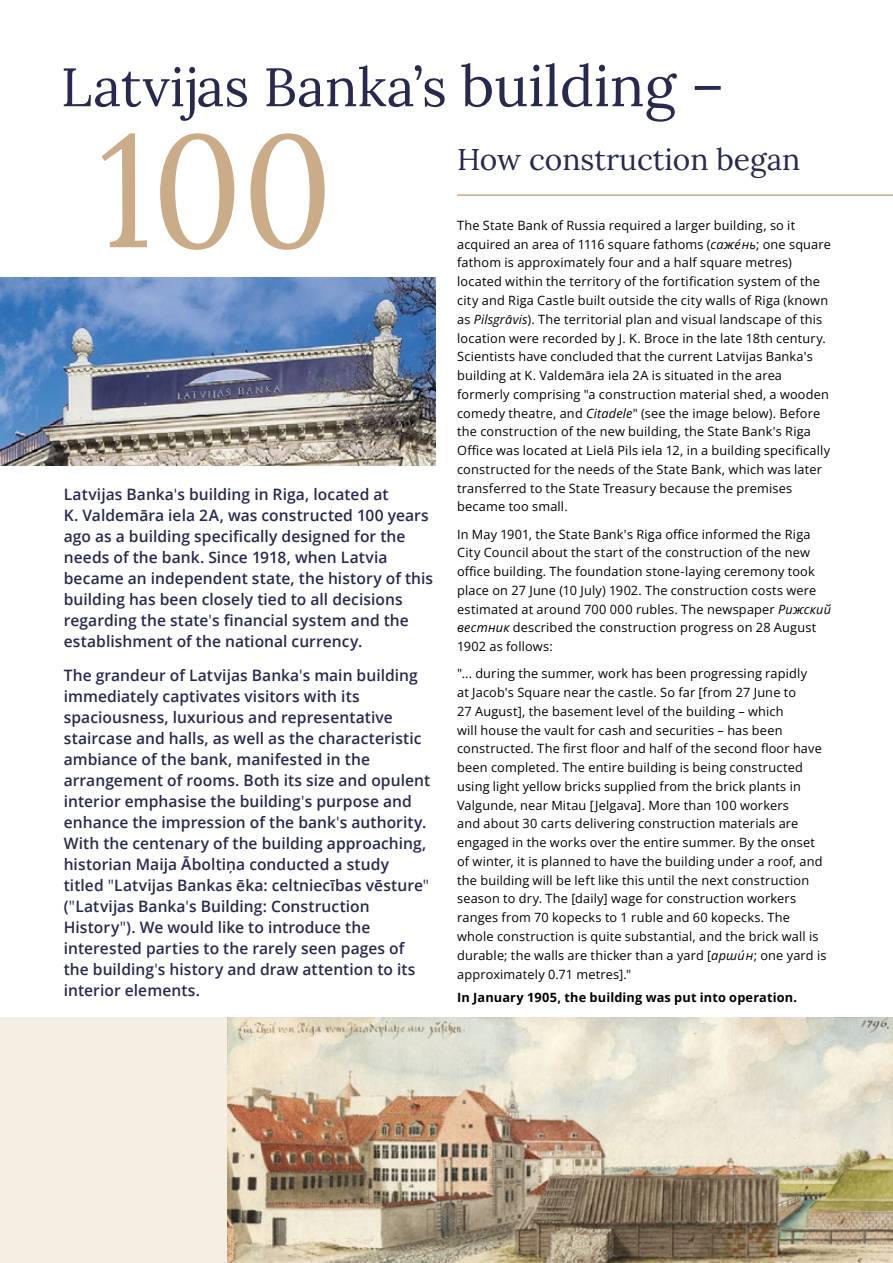
<style>
.page{position:relative;width:893px;height:1263px;background:#fff}
.page>*{position:absolute;margin:0;border:0;box-sizing:border-box;transform-origin:0 0}
.t1{font:159px "Lora";color:#cbac88;scale:.92 1}
.t2{font:54px "Lora";color:#282950}
.t3{font:30px "Lora";color:#282950}
.t4{font:600 15.75px/21px "Open Sans";letter-spacing:.005em;color:#282950}
.t5{font:12.75px/18.8px "Open Sans";letter-spacing:.015em;color:#000}
.t6{font:700 12.75px "Open Sans";letter-spacing:.01em;color:#000}
.s1{font-size:57px}
.s2{font-style:italic}
.s3{font-weight:400}
</style>
<div class="page">
<div style="left:0;top:1017px;width:893px;height:246px;background:#f4eee3"></div>
<hr style="left:457px;top:194px;width:436px;height:2px;background:#cbac88">
<img style="left:0;top:277px;width:436px;height:189px">
<img style="left:227px;top:1017px;width:666px;height:246px">
<h2 class="t2" style="left:61px;top:46px;width:665px">Latvijas Banka’s <span class="s1">building –</span></h2>
<h1 class="t1" style="left:99px;top:70px;width:255px">100</h1>
<h3 class="t3" style="left:457px;top:137px;width:345px">How construction began</h3>
<p class="t5" style="left:457px;top:216px;width:375px">The State Bank of Russia required a larger building, so it acquired an area of 1116 square fathoms (<span class="s2">саже́нь</span>; one square fathom is approximately four and a half square metres) located within the territory of the fortification system of the city and Riga Castle built outside the city walls of Riga (known as <span class="s2">Pilsgrāvis</span>). The territorial plan and visual landscape of this location were recorded by J. K. Broce in the late 18th century.<br>Scientists have concluded that the current Latvijas Banka's building at K. Valdemāra iela 2A is situated in the area formerly comprising "a construction material shed, a wooden comedy theatre, and <span class="s2">Citadele</span>" (see the image below). Before the construction of the new building, the State Bank's Riga Office was located at Lielā Pils iela 12, in a building specifically constructed for the needs of the State Bank, which was later transferred to the State Treasury because the premises became too small.</p>
<p class="t5" style="left:457px;top:524px;width:375px">In May 1901, the State Bank's Riga office informed the Riga City Council about the start of the construction of the new office building. The foundation stone-laying ceremony took place on 27 June (10 July) 1902. The construction costs were estimated at around 700 000 rubles. The newspaper <span class="s2">Рижский вестник</span> described the construction progress on 28 August 1902 as follows:</p>
<p class="t5" style="left:457px;top:664px;width:371px">"... during the summer, work has been progressing rapidly<br>at Jacob's Square near the castle. So far [from 27 June to<br>27 August], the basement level of the building – which<br>will house the vault for cash and securities – has been constructed. The first floor and half of the second floor have been completed. The entire building is being constructed using light yellow bricks supplied from the brick plants in Valgunde, near Mitau [Jelgava]. More than 100 workers<br>and about 30 carts delivering construction materials are engaged in the works over the entire summer. By the onset of winter, it is planned to have the building under a roof, and the building will be left like this until the next construction season to dry. The [daily] wage for construction workers ranges from 70 kopecks to 1 ruble and 60 kopecks. The whole construction is quite substantial, and the brick wall is durable; the walls are thicker than a yard [<span class="s2">арши́н</span>; one yard is approximately 0.71 metres]."</p>
<p class="t6" style="left:457px;top:988px;width:341px">In January 1905, the building was put into operation.</p>
<p class="t4" style="left:64px;top:484px;width:371px">Latvijas Banka<span class="s3">'</span>s building in Riga, located at<br>K. Valdemāra iela 2A, was constructed 100 years ago as a building specifically designed for the needs of the bank. Since 1918, when Latvia became an independent state, the history of this building has been closely tied to all decisions regarding the state<span class="s3">'</span>s financial system and the establishment of the national currency.</p>
<p class="t4" style="left:64px;top:664px;width:368px">The grandeur of Latvijas Banka<span class="s3">'</span>s main building immediately captivates visitors with its spaciousness, luxurious and representative staircase and halls, as well as the characteristic ambiance of the bank, manifested in the arrangement of rooms. Both its size and opulent interior emphasise the building<span class="s3">'</span>s purpose and enhance the impression of the bank<span class="s3">'</span>s authority.<br>With the centenary of the building approaching, historian Maija Āboltiņa conducted a study titled <span class="s3">"</span>Latvijas Bankas ēka: celtniecības vēsture<span class="s3">" </span>(<span class="s3">"</span>Latvijas Banka<span class="s3">'</span>s Building: Construction History<span class="s3">"</span>). We would like to introduce the interested parties to the rarely seen pages of the building<span class="s3">'</span>s history and draw attention to its interior elements.</p>
</div>
